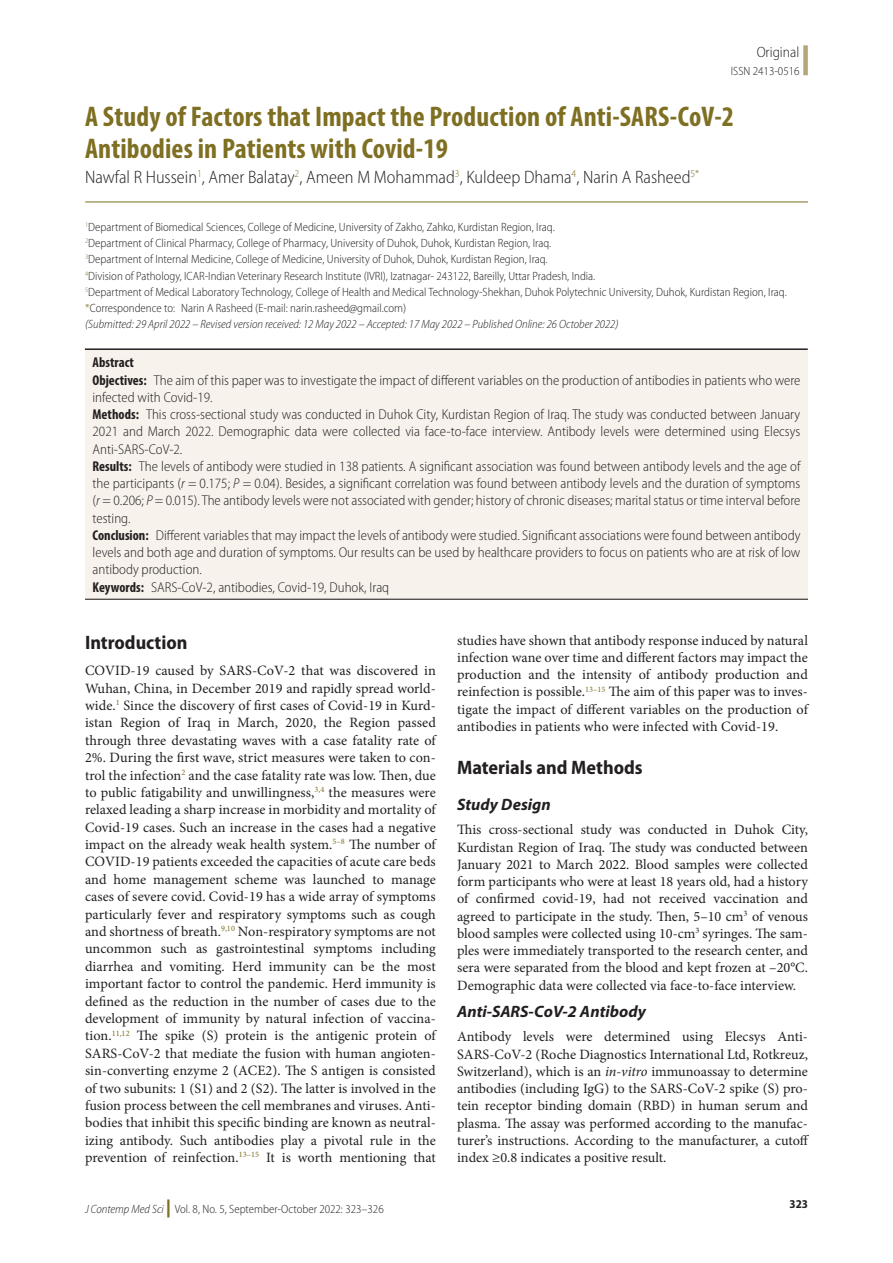
<style>
.page{position:relative;width:893px;height:1263px;background:#fff}
.page>*{position:absolute;margin:0;border:0;box-sizing:border-box;transform-origin:0 0}
.Article_Title{font:700 condensed 28.5px/31.5px "Myriad Pro";letter-spacing:.005em;color:#7e6f22}
.t1{font:700 semi-condensed 19.5px "Myriad Pro";color:#231f20}
.Author{font:300 semi-condensed 18px "Myriad Pro";color:#231f20}
.t2{font:italic 700 16.5px "Myriad Pro";color:#231f20}
.t3{font:300 semi-condensed 15px "Myriad Pro";color:#231f20}
.Txf{font:14.25px/17.4px "Minion Pro";color:#231f20;text-align:justify}
.Abstract_Tx{font:300 semi-condensed 14.25px/17.2px "Myriad Pro";color:#231f20;text-align:justify}
.Abstract_Tx-2{font:700 condensed 14.25px "Myriad Pro";color:#231f20}
.Author_Aff{font:300 semi-condensed 12px "Myriad Pro";color:#231f20}
.Author_Aff-2{font:italic 300 semi-condensed 12px "Myriad Pro";color:#231f20}
.t4{font:700 semi-condensed 12px "Myriad Pro";color:#231f20}
.s1{color:#7e6f22}
.s2{font-weight:700;font-stretch:condensed}
.s3{font-style:italic}
.s4{font-weight:900;font-stretch:normal;font-size:18px;color:#7e6f22}
</style>
<div class="page">
<div style="left:803px;top:45px;width:5px;height:30px;background:#b4a678"></div>
<hr style="left:85px;top:202px;width:723px;height:1px;background:#7e6f22">
<div style="left:85px;top:349px;width:723px;height:250px;background:#f7f2ec"></div>
<hr style="left:85px;top:599px;width:723px;height:1px;background:#231f20">
<hr style="left:85px;top:348px;width:723px;height:2px;background:#231f20">
<p class="t3" style="left:757px;top:43px;width:44px">Original</p>
<p class="Author_Aff" style="left:731px;top:63px;width:70px">ISSN 2413-0516</p>
<p class="Article_Title" style="left:85px;top:100px;width:650px">A Study of Factors that Impact the Production of Anti-SARS-CoV-2<br>Antibodies in Patients with Covid-19</p>
<p class="Author" style="left:85px;top:166px;width:616px">Nawfal R Hussein<sup>1</sup>, Amer Balatay<sup>2</sup>, Ameen M Mohammad<sup>3</sup>, Kuldeep Dhama<sup>4</sup>, Narin A Rasheed<sup>5*</sup></p>
<p class="Author_Aff" style="left:85px;top:220px;width:471px"><sup>1</sup>Department of Biomedical Sciences, College of Medicine, University of Zakho, Zahko, Kurdistan Region, Iraq.</p>
<p class="Author_Aff" style="left:85px;top:236px;width:468px"><sup>2</sup>Department of Clinical Pharmacy, College of Pharmacy, University of Duhok, Duhok, Kurdistan Region, Iraq.</p>
<p class="Author_Aff" style="left:85px;top:252px;width:464px"><sup>3</sup>Department of Internal Medicine, College of Medicine, University of Duhok, Duhok, Kurdistan Region, Iraq.</p>
<p class="Author_Aff" style="left:85px;top:268px;width:512px"><sup>4</sup>Division of Pathology, ICAR-Indian Veterinary Research Institute (IVRI), Izatnagar- 243122, Bareilly, Uttar Pradesh, India.</p>
<p class="Author_Aff" style="left:85px;top:285px;width:703px"><sup>5</sup>Department of Medical Laboratory Technology, College of Health and Medical Technology-Shekhan, Duhok Polytechnic University, Duhok, Kurdistan Region, Iraq.</p>
<p class="Author_Aff" style="left:85px;top:301px;width:323px"><span class="s1">*</span>Correspondence to: Narin A Rasheed (E-mail: narin.rasheed@gmail.com)</p>
<p class="Author_Aff-2" style="left:85px;top:317px;width:535px">(Submitted: 29 April 2022 – Revised version received: 12 May 2022 – Accepted: 17 May 2022 – Published Online: 26 October 2022)</p>
<p class="Abstract_Tx-2" style="left:93px;top:354px;width:43px">Abstract</p>
<p class="Abstract_Tx" style="left:93px;top:371px;width:709px"><span class="s2">Objectives:</span> The aim of this paper was to investigate the impact of different variables on the production of antibodies in patients who were infected with Covid-19.</p>
<p class="Abstract_Tx" style="left:93px;top:406px;width:709px"><span class="s2">Methods:</span> This cross-sectional study was conducted in Duhok City, Kurdistan Region of Iraq. The study was conducted between January 2021 and March 2022. Demographic data were collected via face-to-face interview. Antibody levels were determined using Elecsys Anti-SARS-CoV-2.</p>
<p class="Abstract_Tx" style="left:93px;top:457px;width:709px"><span class="s2">Results:</span> The levels of antibody were studied in 138 patients. A significant association was found between antibody levels and the age of the participants (<span class="s3">r</span> = 0.175; <span class="s3">P</span> = 0.04). Besides, a significant correlation was found between antibody levels and the duration of symptoms (<span class="s3">r</span> = 0.206; <span class="s3">P</span> = 0.015). The antibody levels were not associated with gender; history of chronic diseases; marital status or time interval before testing.</p>
<p class="Abstract_Tx" style="left:93px;top:526px;width:709px"><span class="s2">Conclusion:</span> Different variables that may impact the levels of antibody were studied. Significant associations were found between antibody levels and both age and duration of symptoms. Our results can be used by healthcare providers to focus on patients who are at risk of low antibody production.</p>
<p class="Abstract_Tx" style="left:93px;top:578px;width:298px"><span class="s2">Keywords:</span> SARS-CoV-2, antibodies, Covid-19, Duhok, Iraq</p>
<h1 class="t1" style="left:85px;top:631px;width:104px">Introduction</h1>
<p class="Txf" style="left:85px;top:662px;width:352px">COVID-19 caused by SARS-CoV-2 that was discovered in Wuhan, China, in December 2019 and rapidly spread world&shy;wide.<sup>1</sup> Since the discovery of first cases of Covid-19 in Kurd&shy;istan Region of Iraq in March, 2020, the Region passed through three devastating waves with a case fatality rate of 2%. During the first wave, strict measures were taken to con&shy;trol the infection<sup>2</sup> and the case fatality rate was low. Then, due to public fatigability and unwillingness,<sup>3,4</sup> the measures were relaxed leading a sharp increase in morbidity and mortality of Covid-19 cases. Such an increase in the cases had a negative impact on the already weak health system.<sup>5–8</sup> The number of COVID-19 patients exceeded the capacities of acute care beds and home management scheme was launched to manage cases of severe covid. Covid-19 has a wide array of symptoms particularly fever and respiratory symptoms such as cough and shortness of breath.<sup>9,10</sup> Non-respiratory symptoms are not uncommon such as gastrointestinal symptoms including diarrhea and vomiting. Herd immunity can be the most important factor to control the pandemic. Herd immunity is defined as the reduction in the number of cases due to the development of immunity by natural infection of vaccina&shy;tion.<sup>11,12</sup> The spike (S) protein is the antigenic protein of SARS-CoV-2 that mediate the fusion with human angioten&shy;sin-converting enzyme 2 (ACE2). The S antigen is consisted of two subunits: 1 (S1) and 2 (S2). The latter is involved in the fusion process between the cell membranes and viruses. Anti&shy;bodies that inhibit this specific binding are known as neutral&shy;izing antibody. Such antibodies play a pivotal rule in the prevention of reinfection.<sup>13–15</sup> It is worth mentioning that</p>
<p class="Author_Aff" style="left:85px;top:1201px;width:300px"><span class="s3">J Contemp Med Sci</span> <span class="s4">|</span> Vol. 8, No. 5, September-October 2022: 323–326</p>
<p class="Txf" style="left:457px;top:631px;width:352px">studies have shown that antibody response induced by natural infection wane over time and different factors may impact the production and the intensity of antibody production and reinfection is possible.<sup>13–15</sup> The aim of this paper was to inves&shy;tigate the impact of different variables on the production of antibodies in patients who were infected with Covid-19.</p>
<h1 class="t1" style="left:457px;top:756px;width:187px">Materials and Methods</h1>
<h2 class="t2" style="left:457px;top:793px;width:95px">Study Design</h2>
<p class="Txf" style="left:457px;top:821px;width:352px">This cross-sectional study was conducted in Duhok City, Kurdistan Region of Iraq. The study was conducted between January 2021 to March 2022. Blood samples were collected form participants who were at least 18 years old, had a history of confirmed covid-19, had not received vaccination and agreed to participate in the study. Then, 5–10 cm<sup>3</sup> of venous blood samples were collected using 10-cm<sup>3</sup> syringes. The sam&shy;ples were immediately transported to the research center, and sera were separated from the blood and kept frozen at –20°C.<br>Demographic data were collected via face-to-face interview.</p>
<h2 class="t2" style="left:457px;top:1000px;width:190px">Anti-SARS-CoV-2 Antibody</h2>
<p class="Txf" style="left:457px;top:1028px;width:354px">Antibody levels were determined using Elecsys Anti-SARS-CoV-2 (Roche Diagnostics International Ltd, Rotkreuz, Switzerland), which is an <span class="s3">in-vitro</span> immunoassay to determine antibodies (including IgG) to the SARS-CoV-2 spike (S) pro&shy;tein receptor binding domain (RBD) in human serum and plasma. The assay was performed according to the manufac&shy;turer’s instructions. According to the manufacturer, a cutoff index ≥0.8 indicates a positive result.</p>
<p class="t4" style="left:790px;top:1197px;width:20px">323</p>
</div>
